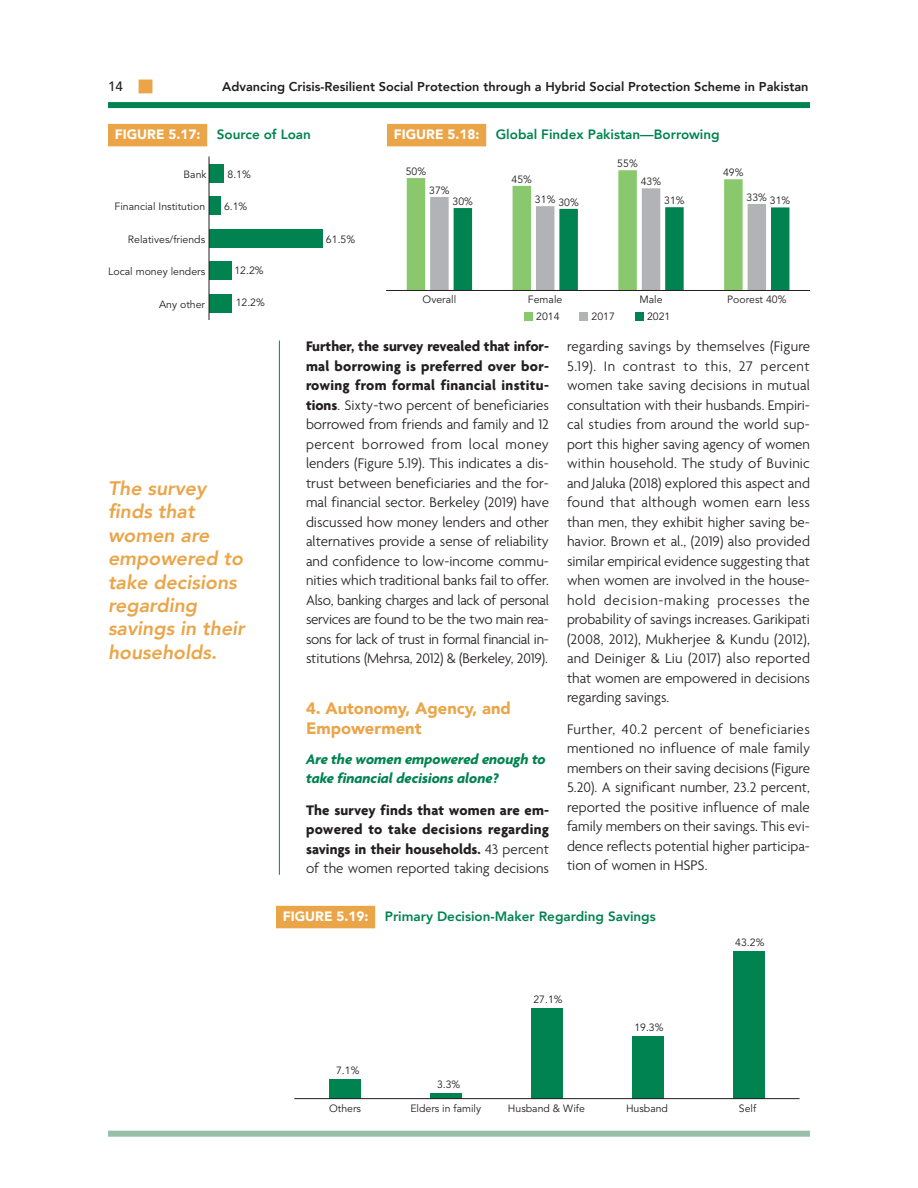
<style>
.page{position:relative;width:918px;height:1188px;background:#fff}
.page>*{position:absolute;margin:0;border:0;box-sizing:border-box;transform-origin:0 0}
.t1{font:italic 800 19.5px/23.4px "Avenir";color:#eaa549}
.t2{font:900 16.5px/19.5px "Avenir";color:#eaa549}
.t3{font:300 15px/19.5px "Agenda";color:#231f20;text-align:justify}
.t4{font:700 15px/19.5px "Agenda";letter-spacing:.005em;color:#231f20;text-align:justify}
.t5{font:italic 700 15px/19.5px "Agenda";color:#008351}
.t6{font:800 13.5px "Avenir";color:#008351}
.t7{font:500 13.5px "Avenir";color:#231f20}
.t8{font:800 12.75px "Avenir";color:#231f20}
.t9{font:10.5px "Avenir";color:#231f20}
.s1{color:#eaa549}
.s2{font-weight:900;color:#fff}
.s3{font-weight:700}
.s4{font-weight:300}
</style>
<div class="page">
<div style="left:108px;top:102px;width:702px;height:6px;background:#008351"></div>
<div style="left:108px;top:1131px;width:702px;height:6px;background:#99bfaa"></div>
<hr style="left:279px;top:340px;width:1px;height:535px;background:#008351">
<div style="left:108px;top:124px;width:99px;height:22px;background:#eaa549"></div>
<div style="left:209px;top:164px;width:15px;height:18px;background:#008351"></div>
<div style="left:209px;top:197px;width:11px;height:18px;background:#008351"></div>
<div style="left:209px;top:229px;width:113px;height:18px;background:#008351"></div>
<div style="left:209px;top:262px;width:23px;height:18px;background:#008351"></div>
<div style="left:209px;top:294px;width:23px;height:18px;background:#008351"></div>
<hr style="left:209px;top:157px;width:1px;height:162px;background:#231f20">
<div style="left:387px;top:124px;width:99px;height:22px;background:#eaa549"></div>
<svg style="left:407px;top:170px;width:382px;height:120px"></svg>
<div style="left:524px;top:312px;width:9px;height:8px;background:#89c86d"></div>
<div style="left:580px;top:312px;width:8px;height:8px;background:#b2b3b7"></div>
<div style="left:635px;top:312px;width:8px;height:8px;background:#008351"></div>
<hr style="left:387px;top:290px;width:423px;height:1px;background:#231f20">
<div style="left:276px;top:906px;width:99px;height:22px;background:#eaa549"></div>
<div style="left:733px;top:951px;width:31px;height:148px;background:#008351"></div>
<div style="left:632px;top:1036px;width:32px;height:63px;background:#008351"></div>
<div style="left:531px;top:1008px;width:32px;height:91px;background:#008351"></div>
<div style="left:430px;top:1093px;width:32px;height:6px;background:#008351"></div>
<div style="left:329px;top:1079px;width:32px;height:20px;background:#008351"></div>
<hr style="left:295px;top:1098px;width:504px;height:1px;background:#231f20">
<p class="t7" style="left:108px;top:74px;width:47px">14 <span class="s1">■</span></p>
<p class="t8" style="left:222px;top:76px;width:588px">Advancing Crisis-Resilient Social Protection through a Hybrid Social Protection Scheme in Pakistan</p>
<p class="t6" style="left:115px;top:124px;width:198px"><span class="s2">FIGURE 5.17:</span> Source of Loan</p>
<p class="t9" style="left:227px;top:168px;width:25px">8.1%</p>
<p class="t9" style="left:224px;top:200px;width:25px">6.1%</p>
<p class="t9" style="left:184px;top:168px;width:25px">Bank</p>
<p class="t9" style="left:114px;top:200px;width:92px">Financial Institution</p>
<p class="t9" style="left:128px;top:233px;width:79px">Relatives/friends</p>
<p class="t9" style="left:108px;top:265px;width:98px">Local money lenders</p>
<p class="t9" style="left:159px;top:298px;width:48px">Any other</p>
<p class="t9" style="left:234px;top:264px;width:31px">12.2%</p>
<p class="t9" style="left:236px;top:297px;width:31px">12.2%</p>
<p class="t9" style="left:326px;top:233px;width:31px">61.5%</p>
<p class="t6" style="left:394px;top:124px;width:328px"><span class="s2">FIGURE 5.18:</span> Global Findex Pakistan—Borrowing</p>
<p class="t9" style="left:406px;top:165px;width:22px">50%</p>
<p class="t9" style="left:512px;top:173px;width:22px">45%</p>
<p class="t9" style="left:617px;top:157px;width:22px">55%</p>
<p class="t9" style="left:723px;top:166px;width:22px">49%</p>
<p class="t9" style="left:641px;top:175px;width:22px">43%</p>
<p class="t9" style="left:429px;top:184px;width:22px">37%</p>
<p class="t9" style="left:747px;top:191px;width:22px">33%</p>
<p class="t9" style="left:535px;top:193px;width:22px">31%</p>
<p class="t9" style="left:558px;top:196px;width:22px">30%</p>
<p class="t9" style="left:664px;top:194px;width:22px">31%</p>
<p class="t9" style="left:770px;top:194px;width:22px">31%</p>
<p class="t9" style="left:453px;top:195px;width:22px">30%</p>
<p class="t9" style="left:423px;top:293px;width:35px">Overall</p>
<p class="t9" style="left:528px;top:293px;width:36px">Female</p>
<p class="t9" style="left:639px;top:293px;width:25px">Male</p>
<p class="t9" style="left:727px;top:293px;width:61px">Poorest 40%</p>
<p class="t9" style="left:536px;top:311px;width:25px">2014</p>
<p class="t9" style="left:592px;top:311px;width:25px">2017</p>
<p class="t9" style="left:647px;top:311px;width:25px">2021</p>
<h1 class="t1" style="left:108px;top:477px;width:138px">The survey finds that women are empowered to take decisions regarding savings in their households.</h1>
<p class="t3" style="left:306px;top:338px;width:245px"><span class="s3">Further, the survey revealed that infor&shy;mal borrowing is preferred over bor&shy;rowing from formal financial institu&shy;tions</span>. Sixty-two percent of beneficiaries borrowed from friends and family and 12 percent borrowed from local money lenders (Figure 5.19). This indicates a dis&shy;trust between beneficiaries and the for&shy;mal financial sector. Berkeley (2019) have discussed how money lenders and other alternatives provide a sense of reliability and confidence to low-income commu&shy;nities which traditional banks fail to offer.<br>Also, banking charges and lack of personal services are found to be the two main rea&shy;sons for lack of trust in formal financial in&shy;stitutions (Mehrsa, 2012) &amp; (Berkeley, 2019).</p>
<p class="t2" style="left:306px;top:698px;width:206px">4. Autonomy, Agency, and<br>Empowerment</p>
<p class="t5" style="left:306px;top:750px;width:241px">Are the women empowered enough to take financial decisions alone?</p>
<p class="t4" style="left:306px;top:801px;width:245px">The survey finds that women are em&shy;powered to take decisions regarding savings in their households. <span class="s4">43 percent of the women reported taking decisions</span></p>
<p class="t3" style="left:567px;top:338px;width:245px">regarding savings by themselves (Figure 5.19). In contrast to this, 27 percent women take saving decisions in mutual consultation with their husbands. Empiri&shy;cal studies from around the world sup&shy;port this higher saving agency of women within household. The study of Buvinic and Jaluka (2018) explored this aspect and found that although women earn less than men, they exhibit higher saving be&shy;havior. Brown et al., (2019) also provided similar empirical evidence suggesting that when women are involved in the house&shy;hold decision-making processes the probability of savings increases. Garikipati (2008, 2012), Mukherjee &amp; Kundu (2012), and Deiniger &amp; Liu (2017) also reported that women are empowered in decisions regarding savings.</p>
<p class="t3" style="left:567px;top:720px;width:245px">Further, 40.2 percent of beneficiaries mentioned no influence of male family members on their saving decisions (Figure 5.20). A significant number, 23.2 percent, reported the positive influence of male family members on their savings. This evi&shy;dence reflects potential higher participa&shy;tion of women in HSPS.</p>
<p class="t6" style="left:283px;top:906px;width:375px"><span class="s2">FIGURE 5.19:</span> Primary Decision-Maker Regarding Savings</p>
<p class="t9" style="left:533px;top:993px;width:31px">27.1%</p>
<p class="t9" style="left:634px;top:1021px;width:31px">19.3%</p>
<p class="t9" style="left:735px;top:936px;width:31px">43.2%</p>
<p class="t9" style="left:336px;top:1064px;width:25px">7.1%</p>
<p class="t9" style="left:329px;top:1102px;width:33px">Others</p>
<p class="t9" style="left:410px;top:1102px;width:72px">Elders in family</p>
<p class="t9" style="left:508px;top:1102px;width:78px">Husband &amp; Wife</p>
<p class="t9" style="left:626px;top:1102px;width:44px">Husband</p>
<p class="t9" style="left:739px;top:1102px;width:19px">Self</p>
<p class="t9" style="left:437px;top:1078px;width:25px">3.3%</p>
</div>
